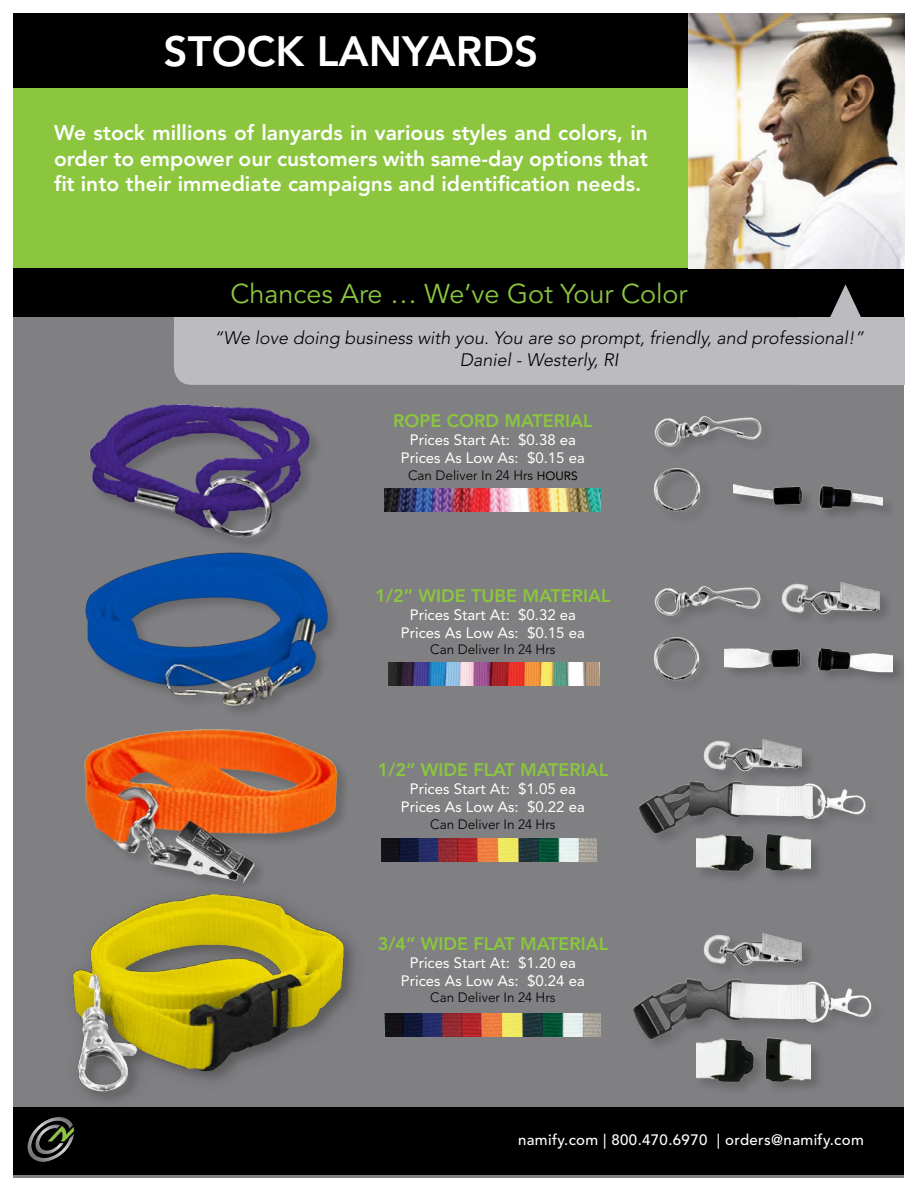
<style>
.page{position:relative;width:918px;height:1188px;background:#fff}
.page>*{position:absolute;margin:0;border:0;box-sizing:border-box;transform-origin:0 0}
.t1{font:800 42px "Avenir LT Std";color:#fff}
.t2{font:27px "Avenir LT Std";color:#8bc63e}
.t3{font:800 21px/25.2px "Avenir LT Std";color:#fff;text-align:justify}
.t4{font:italic 300 18px "Avenir LT Std";color:#000001}
.t5{font:800 18px "Avenir LT Std";color:#8bc63e}
.t6{font:15px "Avenir LT Std";color:#fff}
.t7{font:500 15px "Avenir LT Std";letter-spacing:.025em;color:#fff}
.t8{font:300 13.5px "Avenir LT Std";color:#000001}
.s1{font-weight:400;font-size:12px}
</style>
<div class="page">
<div style="left:14px;top:13px;width:890px;height:1165px;background:#808083"></div>
<div style="left:14px;top:88px;width:890px;height:180px;background:#8bc63e"></div>
<div style="left:14px;top:14px;width:890px;height:74px;background:#000001"></div>
<div style="left:14px;top:1107px;width:890px;height:67px;background:#000001"></div>
<img style="left:27px;top:1116px;width:48px;height:46px">
<div style="left:14px;top:268px;width:890px;height:49px;background:#000001"></div>
<div style="left:174px;top:317px;width:690px;height:68px;background:#bcbbbf;border-radius:18px"></div>
<div style="left:798px;top:317px;width:106px;height:68px;background:#bcbbbf"></div>
<div style="left:174px;top:317px;width:67px;height:34px;background:#bcbbbf"></div>
<svg style="left:830px;top:284px;width:31px;height:33px"></svg>
<img style="left:688px;top:14px;width:216px;height:254px">
<img style="left:85px;top:552px;width:250px;height:160px">
<div style="left:68px;top:885px;width:304px;height:233px;background:#231f20;opacity:.25"></div>
<img style="left:68px;top:885px;width:293px;height:227px">
<img style="left:89px;top:404px;width:228px;height:140px">
<img style="left:77px;top:729px;width:273px;height:168px">
<img style="left:382px;top:839px;width:215px;height:23px">
<img style="left:388px;top:663px;width:211px;height:23px">
<img style="left:385px;top:488px;width:216px;height:23px">
<img style="left:385px;top:1013px;width:216px;height:24px">
<img style="left:653px;top:637px;width:46px;height:44px">
<img style="left:654px;top:468px;width:46px;height:44px">
<img style="left:654px;top:586px;width:107px;height:32px">
<img style="left:781px;top:582px;width:101px;height:34px">
<img style="left:654px;top:416px;width:108px;height:32px">
<div style="left:695px;top:1037px;width:130px;height:59px;background:#231f20;opacity:.25"></div>
<img style="left:696px;top:1053px;width:115px;height:39px">
<div style="left:632px;top:979px;width:253px;height:74px;background:#231f20;opacity:.25"></div>
<img style="left:632px;top:978px;width:246px;height:63px">
<img style="left:703px;top:933px;width:102px;height:33px">
<div style="left:695px;top:833px;width:130px;height:52px;background:#231f20;opacity:.25"></div>
<img style="left:696px;top:847px;width:115px;height:32px">
<div style="left:638px;top:781px;width:241px;height:66px;background:#231f20;opacity:.25"></div>
<img style="left:638px;top:780px;width:233px;height:56px">
<div style="left:705px;top:739px;width:111px;height:45px;background:#7d7d80"></div>
<img style="left:703px;top:739px;width:102px;height:34px">
<div style="left:733px;top:484px;width:164px;height:39px;background:#231f20;opacity:.25"></div>
<img style="left:734px;top:484px;width:149px;height:38px">
<div style="left:724px;top:647px;width:183px;height:39px;background:#231f20;opacity:.25"></div>
<img style="left:725px;top:647px;width:168px;height:35px">
<p class="t1" style="left:164px;top:27px;width:376px">STOCK LANYARDS</p>
<p class="t3" style="left:54px;top:121px;width:596px">We stock millions of lanyards in various styles and colors, in order to empower our customers with same-day options that fit into their immediate campaigns and identification needs.</p>
<p class="t2" style="left:230px;top:278px;width:459px">Chances Are … We’ve Got Your Color</p>
<p class="t4" style="left:214px;top:328px;width:652px">“We love doing business with you. You are so prompt, friendly, and professional!”</p>
<p class="t4" style="left:460px;top:349px;width:160px">Daniel - Westerly, RI</p>
<p class="t5" style="left:393px;top:410px;width:201px">ROPE CORD MATERIAL</p>
<p class="t6" style="left:410px;top:431px;width:168px">Prices Start At: $0.38 ea</p>
<p class="t6" style="left:401px;top:449px;width:186px">Prices As Low As: $0.15 ea</p>
<p class="t8" style="left:408px;top:467px;width:171px">Can Deliver In 24 Hrs <span class="s1">HOURS</span></p>
<p class="t5" style="left:375px;top:585px;width:236px">1/2” WIDE TUBE MATERIAL</p>
<p class="t6" style="left:410px;top:606px;width:168px">Prices Start At: $0.32 ea</p>
<p class="t6" style="left:401px;top:624px;width:186px">Prices As Low As: $0.15 ea</p>
<p class="t8" style="left:430px;top:641px;width:127px">Can Deliver In 24 Hrs</p>
<p class="t5" style="left:378px;top:759px;width:232px">1/2” WIDE FLAT MATERIAL</p>
<p class="t6" style="left:410px;top:780px;width:168px">Prices Start At: $1.05 ea</p>
<p class="t6" style="left:401px;top:798px;width:186px">Prices As Low As: $0.22 ea</p>
<p class="t8" style="left:430px;top:816px;width:127px">Can Deliver In 24 Hrs</p>
<p class="t5" style="left:378px;top:933px;width:232px">3/4” WIDE FLAT MATERIAL</p>
<p class="t6" style="left:410px;top:954px;width:168px">Prices Start At: $1.20 ea</p>
<p class="t6" style="left:401px;top:972px;width:186px">Prices As Low As: $0.24 ea</p>
<p class="t8" style="left:430px;top:989px;width:127px">Can Deliver In 24 Hrs</p>
<p class="t7" style="left:518px;top:1131px;width:347px">namify.com | 800.470.6970 | orders@namify.com</p>
</div>
